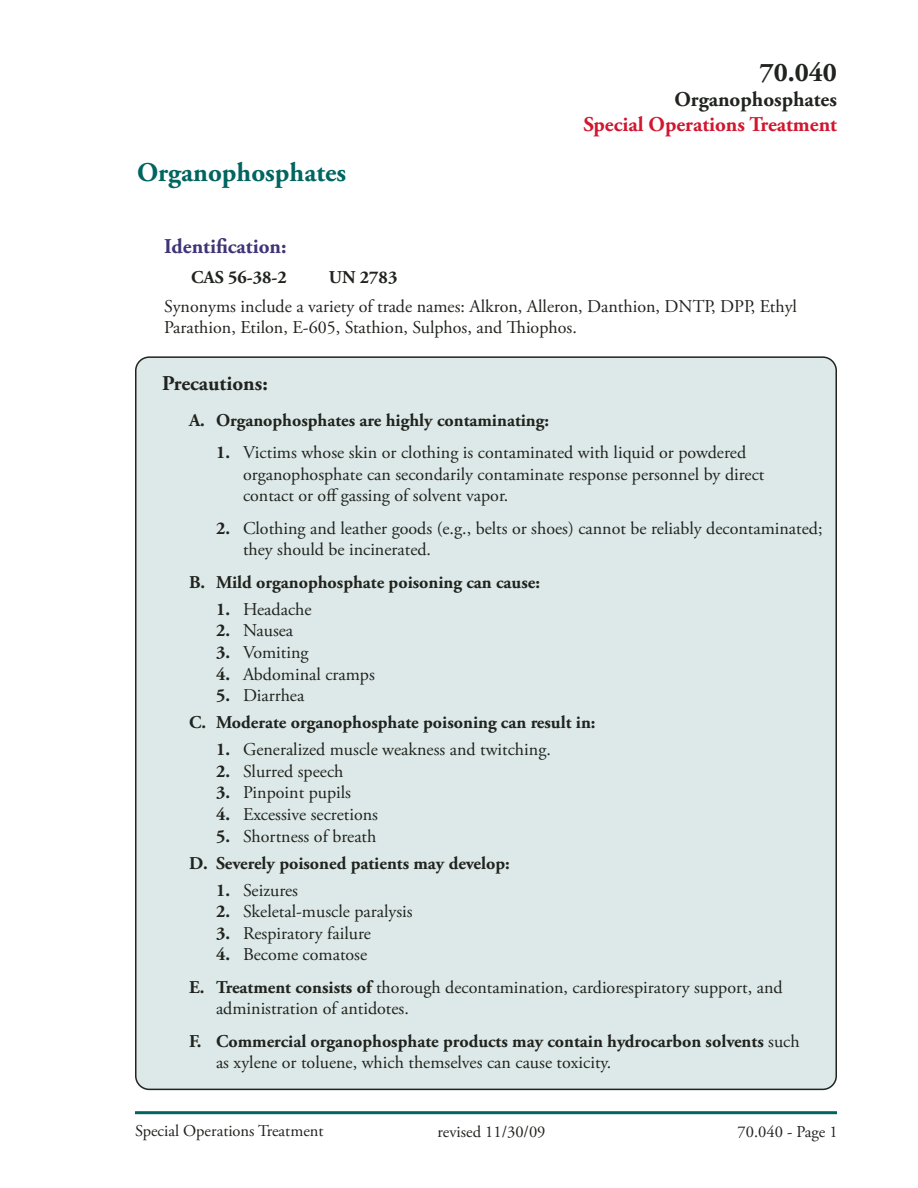
<style>
.page{position:relative;width:918px;height:1188px;background:#fff}
.page>*{position:absolute;margin:0;border:0;box-sizing:border-box;transform-origin:0 0}
.t1{font:700 27px "Adobe Garamond Pro";color:#006561}
.t2{font:700 27px "Adobe Garamond Pro";color:#20231e}
.t3{font:700 21px "Adobe Garamond Pro";color:#20231e}
.t4{font:700 21px "Adobe Garamond Pro";color:#d11730}
.t5{font:700 21px "Adobe Garamond Pro";color:#3e3477}
.t6{font:18px/21.6px "Adobe Garamond Pro";color:#20231e}
.t7{font:700 18px/27px "Adobe Garamond Pro";color:#20231e}
.t8{font:16.5px "Adobe Garamond Pro";color:#20231e}
.s1{font-weight:700}
.s2{font-weight:400}
</style>
<div class="page">
<div style="left:136px;top:357px;width:700px;height:732px;background:#dde9e8;border-radius:14px"></div>
<hr style="left:135px;top:1111px;width:702px;height:3px;background:#006561">
<h1 class="t1" style="left:137px;top:157px;width:210px">Organophosphates</h1>
<h1 class="t2" style="left:760px;top:57px;width:79px">70.040</h1>
<p class="t3" style="left:674px;top:87px;width:164px">Organophosphates</p>
<p class="t4" style="left:583px;top:113px;width:255px">Special Operations Treatment</p>
<p class="t5" style="left:164px;top:234px;width:124px">Identification:</p>
<p class="t7" style="left:191px;top:264px;width:97px">CAS 56-38-2</p>
<p class="t7" style="left:329px;top:264px;width:70px">UN 2783</p>
<p class="t6" style="left:164px;top:296px;width:634px">Synonyms include a variety of trade names: Alkron, Alleron, Danthion, DNTP, DPP, Ethyl<br>Parathion, Etilon, E-605, Stathion, Sulphos, and Thiophos.</p>
<p class="t3" style="left:162px;top:371px;width:107px">Precautions:</p>
<p class="t7" style="left:189px;top:407px;width:362px">A. Organophosphates are highly contaminating:</p>
<p class="t6" style="left:243px;top:442px;width:523px;text-indent:-27px"><span class="s1">1.</span> Victims whose skin or clothing is contaminated with liquid or powdered organophosphate can secondarily contaminate response personnel by direct contact or off gassing of solvent vapor.</p>
<p class="t6" style="left:243px;top:518px;width:581px;text-indent:-27px"><span class="s1">2.</span> Clothing and leather goods (e.g., belts or shoes) cannot be reliably decontaminated; they should be incinerated.</p>
<p class="t7" style="left:189px;top:569px;width:353px">B. Mild organophosphate poisoning can cause:</p>
<p class="t6" style="left:216px;top:599px;width:97px"><span class="s1">1.</span> Headache</p>
<p class="t6" style="left:216px;top:621px;width:79px"><span class="s1">2.</span> Nausea</p>
<p class="t6" style="left:216px;top:642px;width:94px"><span class="s1">3.</span> Vomiting</p>
<p class="t6" style="left:216px;top:664px;width:160px"><span class="s1">4.</span> Abdominal cramps</p>
<p class="t7" style="left:189px;top:682px;width:408px;text-indent:27px">5. <span class="s2">Diarrhea<br></span>C. Moderate organophosphate poisoning can result in:</p>
<p class="t6" style="left:216px;top:739px;width:336px"><span class="s1">1.</span> Generalized muscle weakness and twitching.</p>
<p class="t6" style="left:216px;top:761px;width:129px"><span class="s1">2.</span> Slurred speech</p>
<p class="t6" style="left:216px;top:783px;width:137px"><span class="s1">3.</span> Pinpoint pupils</p>
<p class="t6" style="left:216px;top:804px;width:164px"><span class="s1">4.</span> Excessive secretions</p>
<p class="t7" style="left:189px;top:823px;width:322px;text-indent:27px">5. <span class="s2">Shortness of breath<br></span>D. Severely poisoned patients may develop:</p>
<p class="t6" style="left:216px;top:880px;width:84px"><span class="s1">1.</span> Seizures</p>
<p class="t6" style="left:216px;top:901px;width:198px"><span class="s1">2.</span> Skeletal-muscle paralysis</p>
<p class="t6" style="left:216px;top:923px;width:156px"><span class="s1">3.</span> Respiratory failure</p>
<p class="t6" style="left:189px;top:939px;width:595px;line-height:32.4px;text-indent:27px"><span class="s1">4.</span> Become comatose<br><span class="s1">E. Treatment consists of</span> thorough decontamination, cardiorespiratory support, and</p>
<p class="t7" style="left:189px;top:993px;width:612px;line-height:32.4px;text-indent:27px"><span class="s2">administration of antidotes.<br></span>F. Commercial organophosphate products may contain hydrocarbon solvents <span class="s2">such</span></p>
<p class="t6" style="left:216px;top:1053px;width:397px">as xylene or toluene, which themselves can cause toxicity.</p>
<p class="t8" style="left:135px;top:1121px;width:190px">Special Operations Treatment</p>
<p class="t8" style="left:438px;top:1121px;width:109px">revised 11/30/09</p>
<p class="t8" style="left:738px;top:1121px;width:102px">70.040 - Page 1</p>
</div>
